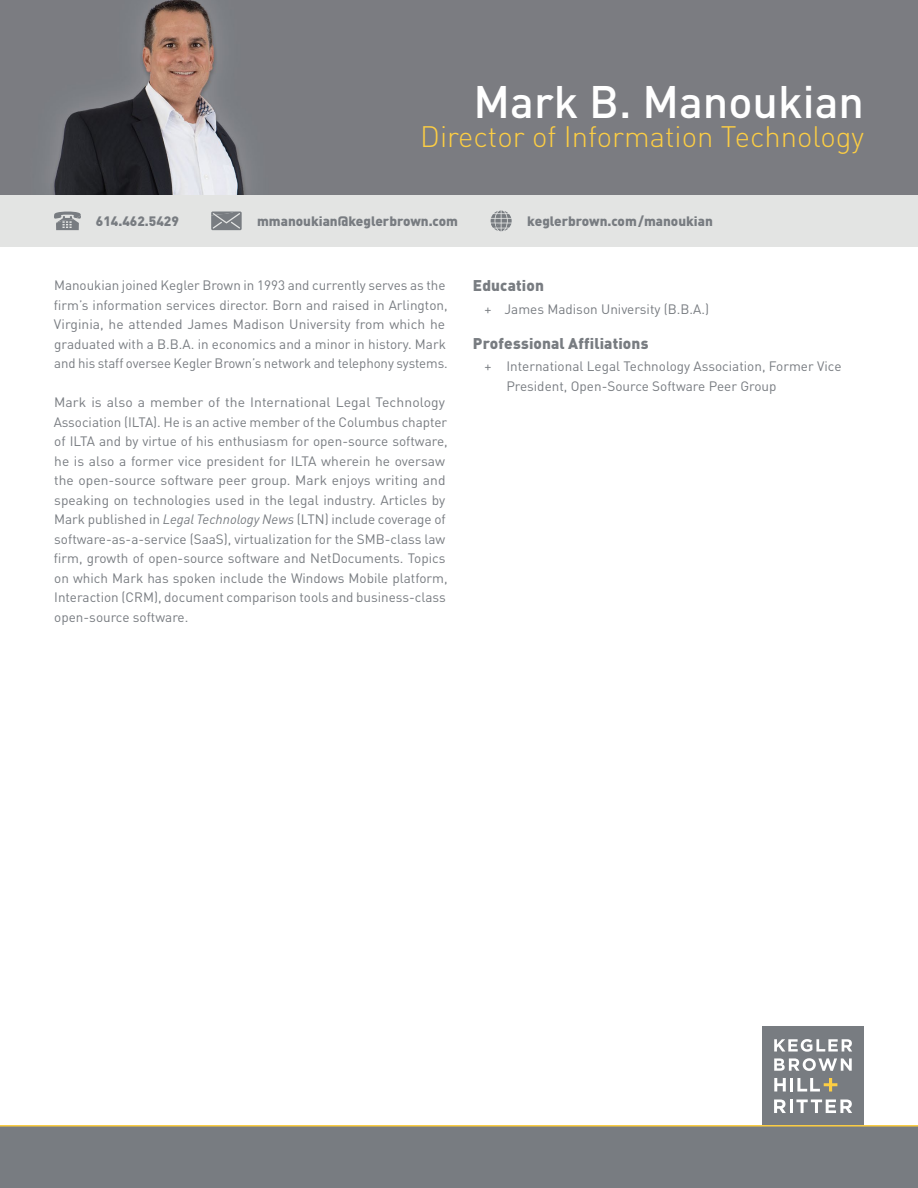
<style>
.page{position:relative;width:918px;height:1188px;background:#fff}
.page>*{position:absolute;margin:0;border:0;box-sizing:border-box;transform-origin:0 0}
.t1{font:500 45px "DIN Pro";color:#fff}
.t2{font:300 29.25px "DIN Pro";color:#fdce43}
.t3{font:900 15.3px "DIN Pro";letter-spacing:.01em;color:#787c81}
.t4{font:13.5px/19.5px "DIN Pro";color:#787c81}
.t5{font:900 13.5px "DIN Pro";color:#787c81}
.s1{font-style:italic}
</style>
<div class="page">
<div style="left:0;top:1125px;width:918px;height:63px;background:#787c81"></div>
<div style="left:762px;top:1026px;width:102px;height:99px;background:#787c81"></div>
<hr style="left:790px;top:1099px;width:3px;height:14px;background:#fff">
<svg style="left:774px;top:1039px;width:78px;height:13px"></svg>
<svg style="left:774px;top:1099px;width:12px;height:14px"></svg>
<svg style="left:796px;top:1099px;width:56px;height:14px"></svg>
<svg style="left:774px;top:1058px;width:78px;height:13px"></svg>
<svg style="left:774px;top:1078px;width:12px;height:14px"></svg>
<hr style="left:790px;top:1078px;width:3px;height:14px;background:#fff">
<svg style="left:797px;top:1078px;width:40px;height:14px"></svg>
<div style="left:0;top:194px;width:918px;height:53px;background:#e3e4e3"></div>
<hr style="left:0;top:1125px;width:918px;height:2px;background:#fdce43">
<svg style="left:211px;top:212px;width:31px;height:18px"></svg>
<svg style="left:54px;top:211px;width:27px;height:19px"></svg>
<svg style="left:491px;top:210px;width:21px;height:21px"></svg>
<img style="left:0;top:0;width:918px;height:194px">
<h1 class="t1" style="left:474px;top:71px;width:392px">Mark B. Manoukian</h1>
<h2 class="t2" style="left:420px;top:117px;width:445px">Director of Information Technology</h2>
<p class="t5" style="left:96px;top:212px;width:84px">614.462.5429</p>
<p class="t5" style="left:257px;top:212px;width:202px">mmanoukian@keglerbrown.com</p>
<p class="t5" style="left:527px;top:212px;width:187px">keglerbrown.com/manoukian</p>
<p class="t4" style="left:54px;top:275px;width:395px">Manoukian joined Kegler Brown in 1993 and currently serves as the firm’s information services director. Born and raised in Arlington, Virginia, he attended James Madison University from which he graduated with a B.B.A. in economics and a minor in history. Mark and his staff oversee Kegler Brown’s network and telephony systems.</p>
<p class="t4" style="left:54px;top:392px;width:396px">Mark is also a member of the International Legal Technology Association (ILTA). He is an active member of the Columbus chapter of ILTA and by virtue of his enthusiasm for open-source software, he is also a former vice president for ILTA wherein he oversaw the open-source software peer group. Mark enjoys writing and speaking on technologies used in the legal industry. Articles by Mark published in <span class="s1">Legal Technology News</span> (LTN) include coverage of software-as-a-service (SaaS), virtualization for the SMB-class law firm, growth of open-source software and NetDocuments. Topics on which Mark has spoken include the Windows Mobile platform, Interaction (CRM), document comparison tools and business-class open-source software.</p>
<p class="t3" style="left:473px;top:276px;width:73px">Education</p>
<p class="t4" style="left:484px;top:299px;width:226px">+ James Madison University (B.B.A.)</p>
<p class="t3" style="left:473px;top:333px;width:177px">Professional Affiliations</p>
<p class="t4" style="left:506px;top:356px;width:337px;text-indent:-22px">+ International Legal Technology Association, Former Vice<br>President, Open-Source Software Peer Group</p>
</div>
